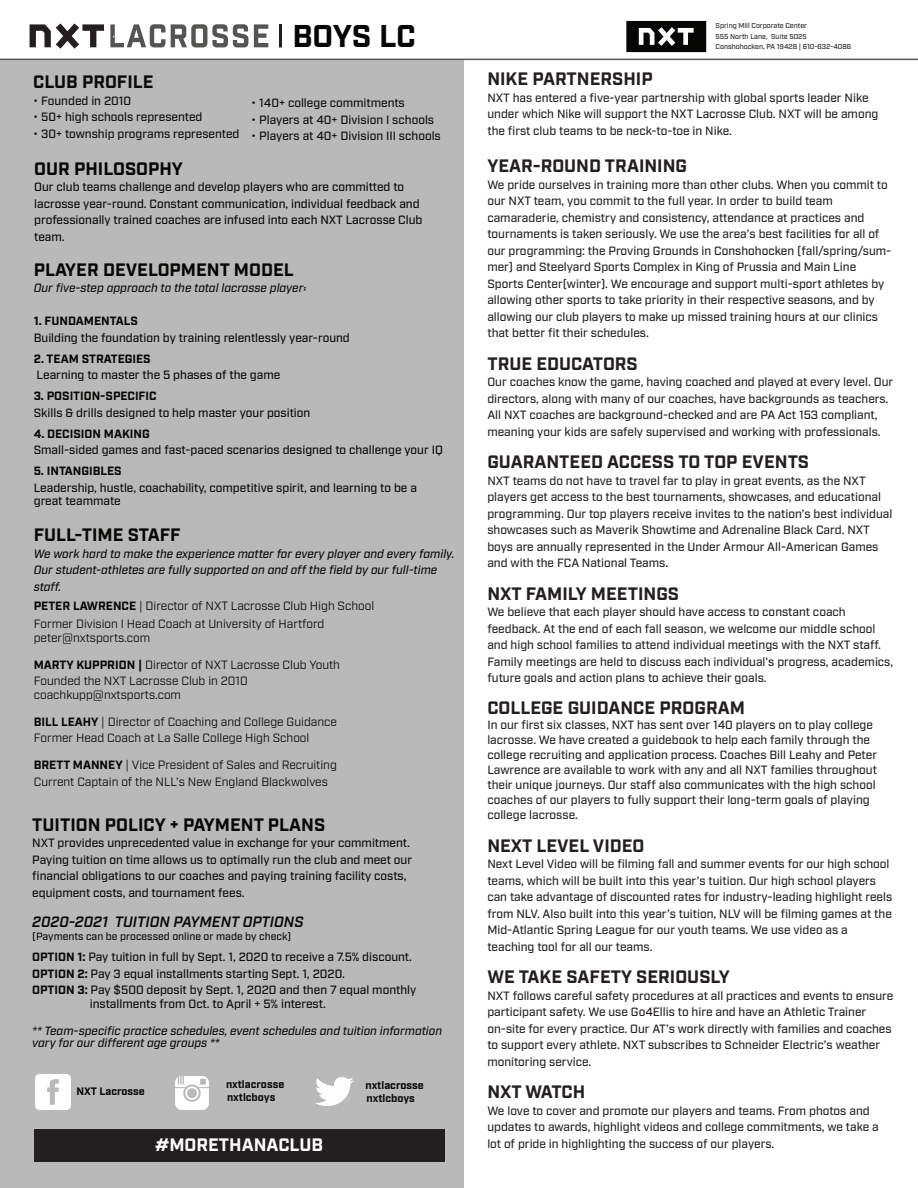
<style>
.page{position:relative;width:918px;height:1188px;background:#fff}
.page>*{position:absolute;margin:0;border:0;box-sizing:border-box;transform-origin:0 0}
.t1{font:700 31.5px "Industry";letter-spacing:-.015em;color:#050504}
.t2{font:700 18px "Industry";color:#231f20}
.t3{font:700 18px "Industry";color:#060705}
.t4{font:700 18px "Industry";color:#070807}
.t5{font:700 18px "Industry";color:#fff}
.t6{font:700 18px "Industry";color:#050504}
.t7{font:700 18px "Industry";color:#090a09}
.t8{font:italic 600 15px "Industry";color:#070807}
.t9{font:500 12px/16.5px "Industry";color:#231f20}
.t10{font:500 12px/16.5px "Industry";color:#070807}
.t11{font:12px/16.5px "Industry";color:#060705}
.t12{font:500 12px/13.5px "Industry";color:#060705}
.t13{font:500 12px/16.5px "Industry";color:#050504}
.t14{font:italic 500 12px/16.5px "Industry";color:#060705}
.t15{font:italic 500 12px/12px "Industry";color:#070807}
.t16{font:500 12px "Industry";color:#0a0b09}
.t17{font:700 12px "Industry";color:#060705}
.t18{font:500 12px "Industry";color:#090a09}
.t19{font:700 10.8px "Industry";letter-spacing:-.005em;color:#070807}
.t20{font:700 10.8px "Industry";color:#060705}
.t21{font:500 10.5px "Industry";color:#070807}
.t22{font:500 7.2px/10.5px "Industry";color:#231f20}
.s1{font-weight:700}
</style>
<div class="page">
<div style="left:0;top:60px;width:464px;height:1128px;background:#bab9b9"></div>
<svg style="left:626px;top:21px;width:80px;height:31px"></svg>
<img style="left:315px;top:1077px;width:38px;height:29px">
<img style="left:176px;top:1076px;width:33px;height:33px">
<img style="left:35px;top:1074px;width:35px;height:35px">
<svg style="left:30px;top:23px;width:74px;height:26px"></svg>
<svg style="left:110px;top:24px;width:55px;height:23px"></svg>
<svg style="left:171px;top:24px;width:77px;height:23px"></svg>
<svg style="left:254px;top:24px;width:14px;height:23px"></svg>
<hr style="left:0;top:59px;width:918px;height:1px;background:#57585a">
<hr style="left:279px;top:24px;width:3px;height:23px;background:#231f20">
<div style="left:34px;top:1130px;width:410px;height:32px;background:#231f20"></div>
<h2 class="t7" style="left:33px;top:71px;width:122px">CLUB PROFILE</h2>
<p class="t18" style="left:33px;top:94px;width:99px">• Founded in 2010</p>
<p class="t18" style="left:33px;top:110px;width:171px">• 50+ high schools represented</p>
<p class="t18" style="left:33px;top:127px;width:208px">• 30+ township programs represented</p>
<h1 class="t1" style="left:292px;top:17px;width:125px">BOYS LC</h1>
<p class="t16" style="left:251px;top:96px;width:155px">• 140+ college commitments</p>
<p class="t16" style="left:251px;top:112px;width:184px">• Players at 40+ Division I schools</p>
<p class="t16" style="left:251px;top:129px;width:191px">• Players at 40+ Division III schools</p>
<h2 class="t6" style="left:34px;top:158px;width:150px">OUR PHILOSOPHY</h2>
<p class="t13" style="left:34px;top:179px;width:390px">Our club teams challenge and develop players who are committed to lacrosse year-round. Constant communication, individual feedback and professionally trained coaches are infused into each NXT Lacrosse Club team.</p>
<h2 class="t3" style="left:34px;top:259px;width:261px">PLAYER DEVELOPMENT MODEL</h2>
<p class="t14" style="left:34px;top:280px;width:274px">Our five-step approach to the total lacrosse player:</p>
<p class="t17" style="left:34px;top:314px;width:106px">1. FUNDAMENTALS</p>
<p class="t12" style="left:34px;top:331px;width:318px">Building the foundation by training relentlessly year-round</p>
<p class="t17" style="left:34px;top:351px;width:118px">2. TEAM STRATEGIES</p>
<p class="t12" style="left:37px;top:369px;width:245px">Learning to master the 5 phases of the game</p>
<p class="t17" style="left:34px;top:389px;width:124px">3. POSITION-SPECIFIC</p>
<p class="t12" style="left:34px;top:406px;width:278px">Skills &amp; drills designed to help master your position</p>
<p class="t17" style="left:34px;top:426px;width:118px">4. DECISION MAKING</p>
<p class="t12" style="left:34px;top:444px;width:411px">Small-sided games and fast-paced scenarios designed to challenge your IQ</p>
<p class="t17" style="left:34px;top:464px;width:90px">5. INTANGIBLES</p>
<p class="t12" style="left:34px;top:481px;width:385px">Leadership, hustle, coachability, competitive spirit, and learning to be a great teammate</p>
<h2 class="t3" style="left:34px;top:524px;width:148px">FULL-TIME STAFF</h2>
<p class="t14" style="left:34px;top:546px;width:422px">We work hard to make the experience matter for every player and every family.<br>Our student-athletes are fully supported on and off the field by our full-time staff.</p>
<p class="t11" style="left:34px;top:597px;width:342px;line-height:18px"><span class="s1">PETER LAWRENCE</span> | Director of NXT Lacrosse Club High School<br>Former Division I Head Coach at University of Hartford</p>
<p class="t11" style="left:34px;top:629px;width:118px">peter@nxtsports.com</p>
<p class="t11" style="left:34px;top:656px;width:308px"><span class="s1">MARTY KUPPRION |</span> Director of NXT Lacrosse Club Youth<br>Founded the NXT Lacrosse Club in 2010</p>
<p class="t11" style="left:34px;top:686px;width:149px">coachkupp@nxtsports.com</p>
<p class="t11" style="left:34px;top:713px;width:305px"><span class="s1">BILL LEAHY</span> | Director of Coaching and College Guidance<br>Former Head Coach at La Salle College High School</p>
<p class="t11" style="left:34px;top:757px;width:305px"><span class="s1">BRETT MANNEY</span> | Vice President of Sales and Recruiting<br>Current Captain of the NLL’s New England Blackwolves</p>
<h2 class="t4" style="left:32px;top:814px;width:295px">TUITION POLICY + PAYMENT PLANS</h2>
<p class="t10" style="left:32px;top:835px;width:381px">NXT provides unprecedented value in exchange for your commitment.<br>Paying tuition on time allows us to optimally run the club and meet our financial obligations to our coaches and paying training facility costs, equipment costs, and tournament fees.</p>
<p class="t8" style="left:32px;top:912px;width:273px">2020-2021 TUITION PAYMENT OPTIONS</p>
<p class="t21" style="left:32px;top:930px;width:260px">(Payments can be processed online or made by check)</p>
<p class="t10" style="left:32px;top:949px;width:386px"><span class="s1">OPTION 1:</span> Pay tuition in full by Sept. 1, 2020 to receive a 7.5% discount.<br><span class="s1">OPTION 2:</span> Pay 3 equal installments starting Sept. 1, 2020.<br><span class="s1">OPTION 3:</span> Pay $500 deposit by Sept. 1, 2020 and then 7 equal monthly</p>
<p class="t10" style="left:90px;top:996px;width:237px">installments from Oct. to April + 5% interest.</p>
<p class="t15" style="left:32px;top:1025px;width:411px">** Team-specific practice schedules, event schedules and tuition information vary for our different age groups **</p>
<p class="t20" style="left:76px;top:1085px;width:70px">NXT Lacrosse</p>
<p class="t19" style="left:226px;top:1078px;width:60px">nxtlacrosse</p>
<p class="t19" style="left:227px;top:1091px;width:50px">nxtlcboys</p>
<h2 class="t5" style="left:155px;top:1134px;width:169px">#MORETHANACLUB</h2>
<p class="t20" style="left:366px;top:1079px;width:60px">nxtlacrosse</p>
<p class="t19" style="left:367px;top:1091px;width:50px">nxtlcboys</p>
<p class="t22" style="left:716px;top:21px;width:137px">Spring Mill Corporate Center<br>555 North Lane, Suite 5025<br>Conshohocken, PA 19428 | 610-632-4086</p>
<h2 class="t2" style="left:487px;top:68px;width:167px">NIKE PARTNERSHIP</h2>
<p class="t9" style="left:487px;top:90px;width:393px">NXT has entered a five-year partnership with global sports leader Nike under which Nike will support the NXT Lacrosse Club. NXT will be among the first club teams to be neck-to-toe in Nike.</p>
<h2 class="t2" style="left:487px;top:155px;width:201px">YEAR-ROUND TRAINING</h2>
<p class="t9" style="left:487px;top:177px;width:406px">We pride ourselves in training more than other clubs. When you commit to our NXT team, you commit to the full year. In order to build team camaraderie, chemistry and consistency, attendance at practices and tournaments is taken seriously. We use the area’s best facilities for all of our programming: the Proving Grounds in Conshohocken (fall/spring/sum&shy;mer) and Steelyard Sports Complex in King of Prussia and Main Line Sports Center(winter). We encourage and support multi-sport athletes by allowing other sports to take priority in their respective seasons, and by allowing our club players to make up missed training hours at our clinics that better fit their schedules.</p>
<h2 class="t2" style="left:487px;top:353px;width:152px">TRUE EDUCATORS</h2>
<p class="t9" style="left:487px;top:374px;width:407px">Our coaches know the game, having coached and played at every level. Our directors, along with many of our coaches, have backgrounds as teachers.<br>All NXT coaches are background-checked and are PA Act 153 compliant, meaning your kids are safely supervised and working with professionals.</p>
<h2 class="t2" style="left:487px;top:451px;width:323px">GUARANTEED ACCESS TO TOP EVENTS</h2>
<p class="t9" style="left:487px;top:473px;width:407px">NXT teams do not have to travel far to play in great events, as the NXT players get access to the best tournaments, showcases, and educational programming. Our top players receive invites to the nation’s best individual showcases such as Maverik Showtime and Adrenaline Black Card. NXT boys are annually represented in the Under Armour All-American Games and with the FCA National Teams.</p>
<h2 class="t2" style="left:487px;top:583px;width:193px">NXT FAMILY MEETINGS</h2>
<p class="t9" style="left:487px;top:604px;width:407px">We believe that each player should have access to constant coach feedback. At the end of each fall season, we welcome our middle school and high school families to attend individual meetings with the NXT staff.<br>Family meetings are held to discuss each individual's progress, academics, future goals and action plans to achieve their goals.</p>
<h2 class="t2" style="left:487px;top:697px;width:259px">COLLEGE GUIDANCE PROGRAM</h2>
<p class="t9" style="left:487px;top:718px;width:391px;line-height:15px">In our first six classes, NXT has sent over 140 players on to play college lacrosse. We have created a guidebook to help each family through the college recruiting and application process. Coaches Bill Leahy and Peter Lawrence are available to work with any and all NXT families throughout their unique journeys. Our staff also communicates with the high school coaches of our players to fully support their long-term goals of playing college lacrosse.</p>
<h2 class="t2" style="left:487px;top:835px;width:158px">NEXT LEVEL VIDEO</h2>
<p class="t9" style="left:487px;top:856px;width:406px">Next Level Video will be filming fall and summer events for our high school teams, which will be built into this year’s tuition. Our high school players can take advantage of discounted rates for industry-leading highlight reels from NLV. Also built into this year’s tuition, NLV will be filming games at the Mid-Atlantic Spring League for our youth teams. We use video as a teaching tool for all our teams.</p>
<h2 class="t2" style="left:487px;top:966px;width:244px">WE TAKE SAFETY SERIOUSLY</h2>
<p class="t9" style="left:487px;top:988px;width:407px">NXT follows careful safety procedures at all practices and events to ensure participant safety. We use Go4Ellis to hire and have an Athletic Trainer on-site for every practice. Our AT’s work directly with families and coaches to support every athlete. NXT subscribes to Schneider Electric’s weather monitoring service.</p>
<h2 class="t2" style="left:487px;top:1081px;width:99px">NXT WATCH</h2>
<p class="t9" style="left:487px;top:1103px;width:393px">We love to cover and promote our players and teams. From photos and updates to awards, highlight videos and college commitments, we take a lot of pride in highlighting the success of our players.</p>
</div>
